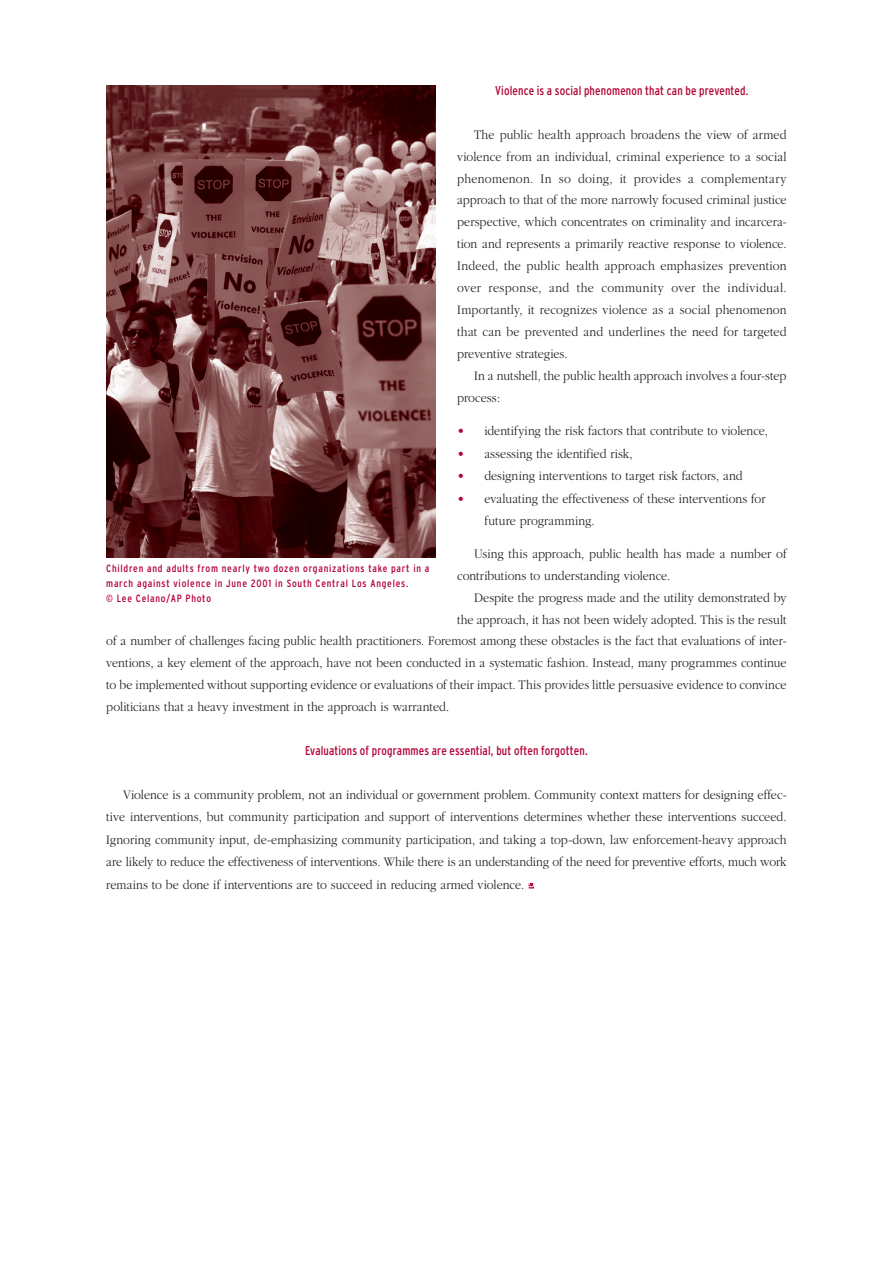
<style>
.page{position:relative;width:893px;height:1263px;background:#fff}
.page>*{position:absolute;margin:0;border:0;box-sizing:border-box;transform-origin:0 0}
.t1{font:300 13.5px/21.9px "Garamond";letter-spacing:.005em;color:#231f20;scale:.9 1}
.t2{font:condensed 12.75px "Interstate";letter-spacing:.015em;color:#b30437;scale:.95 1}
.t3{font:condensed 10.5px/15px "Interstate";letter-spacing:.07em;color:#b30437}
.s1{color:#b30437}
</style>
<div class="page">
<div style="left:528px;top:882px;width:7px;height:7px;background:#fcf5f7"></div>
<svg style="left:528px;top:883px;width:6px;height:6px"></svg>
<img style="left:106px;top:85px;width:330px;height:473px">
<p class="t2" style="left:495px;top:84px;width:268px">Violence is a social phenomenon that can be prevented.</p>
<p class="t1" style="left:457px;top:124px;width:368px;text-align:justify;text-indent:17px">The public health approach broadens the view of armed violence from an individual, criminal experience to a social phenomenon. In so doing, it provides a complementary approach to that of the more narrowly focused criminal justice perspective, which concentrates on criminality and incarcera&shy;tion and represents a primarily reactive response to violence.<br>Indeed, the public health approach emphasizes prevention over response, and the community over the individual.<br>Importantly, it recognizes violence as a social phenomenon that can be prevented and underlines the need for targeted preventive strategies.</p>
<p class="t1" style="left:457px;top:365px;width:368px;text-indent:17px">In a nutshell, the public health approach involves a four-step process:</p>
<p class="t1" style="left:457px;top:420px;width:347px"><span class="s1">•</span> identifying the risk factors that contribute to violence,</p>
<p class="t1" style="left:457px;top:443px;width:197px"><span class="s1">•</span> assessing the identified risk,</p>
<p class="t1" style="left:457px;top:465px;width:319px"><span class="s1">•</span> designing interventions to target risk factors, and</p>
<p class="t1" style="left:484px;top:487px;width:314px;line-height:22.5px;text-indent:-27px"><span class="s1">•</span> evaluating the effectiveness of these interventions for future programming.</p>
<p class="t1" style="left:457px;top:543px;width:368px;text-indent:17px">Using this approach, public health has made a number of contributions to understanding violence.</p>
<p class="t1" style="left:474px;top:587px;width:349px">Despite the progress made and the utility demonstrated by</p>
<p class="t1" style="left:457px;top:608px;width:368px">the approach, it has not been widely adopted. This is the result</p>
<p class="t1" style="left:106px;top:630px;width:757px">of a number of challenges facing public health practitioners. Foremost among these obstacles is the fact that evaluations of inter-</p>
<p class="t1" style="left:106px;top:652px;width:757px">ventions, a key element of the approach, have not been conducted in a systematic fashion. Instead, many programmes continue</p>
<p class="t1" style="left:106px;top:674px;width:757px">to be implemented without supporting evidence or evaluations of their impact. This provides little persuasive evidence to convince</p>
<p class="t1" style="left:106px;top:696px;width:382px">politicians that a heavy investment in the approach is warranted.</p>
<p class="t2" style="left:305px;top:743px;width:299px">Evaluations of programmes are essential, but often forgotten.</p>
<p class="t1" style="left:106px;top:783px;width:757px;line-height:22.5px;text-align:justify;text-indent:17px">Violence is a community problem, not an individual or government problem. Community context matters for designing effec&shy;tive interventions, but community participation and support of interventions determines whether these interventions succeed.<br>Ignoring community input, de-emphasizing community participation, and taking a top-down, law enforcement-heavy approach are likely to reduce the effectiveness of interventions. While there is an understanding of the need for preventive efforts, much work remains to be done if interventions are to succeed in reducing armed violence.</p>
<p class="t3" style="left:106px;top:560px;width:325px">Children and adults from nearly two dozen organizations take part in a march against violence in June 2001 in South Central Los Angeles.<br>© Lee Celano/AP Photo</p>
</div>
